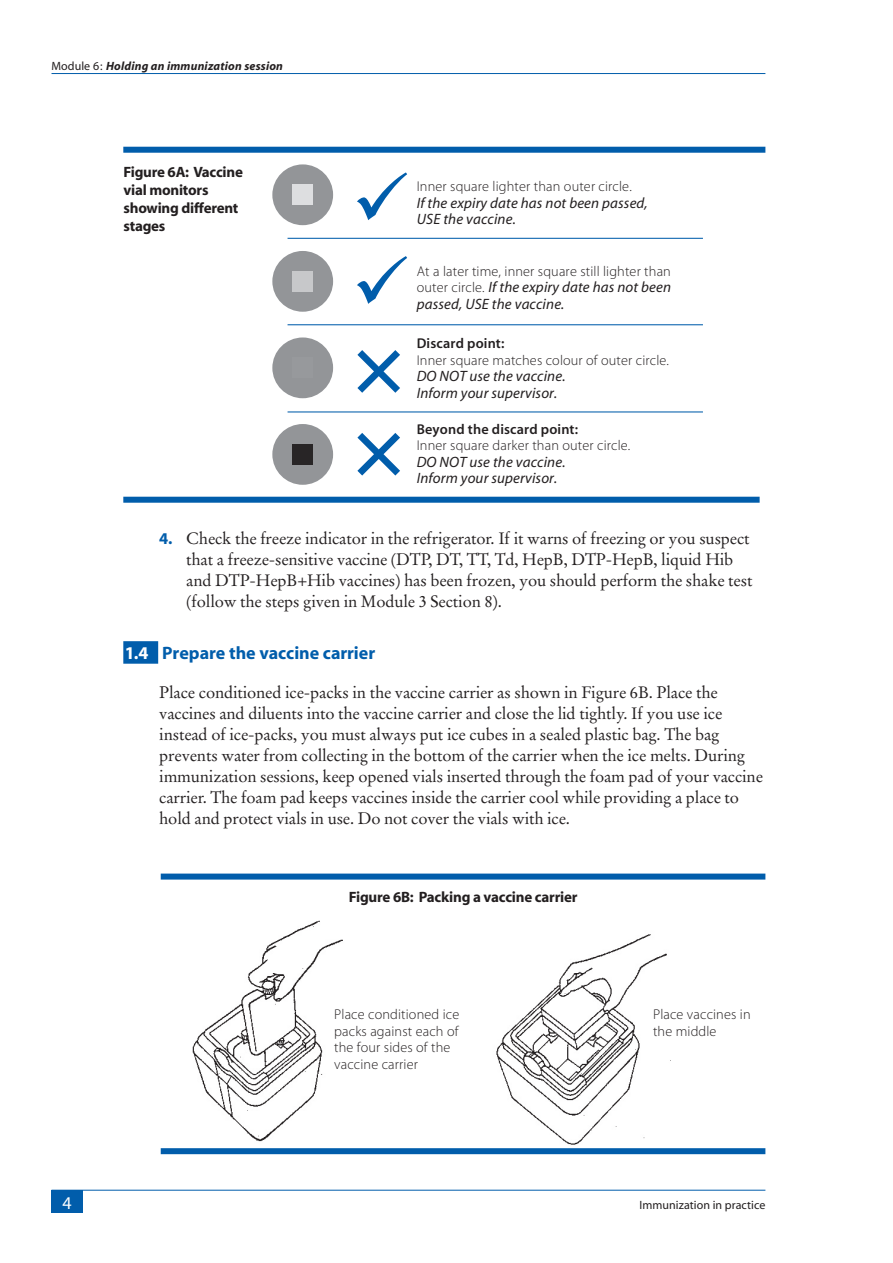
<style>
.page{position:relative;width:893px;height:1263px;background:#fff}
.page>*{position:absolute;margin:0;border:0;box-sizing:border-box;transform-origin:0 0}
.t1{font:700 18px "Myriad";letter-spacing:-.005em;color:#015dab}
.t2{font:18px "Myriad";color:#fff}
.t3{font:16.5px/21px "Stempel Garamond";letter-spacing:-.01em;color:#231f20}
.t4{font:15px/16.5px "Myriad MM It 400 600";letter-spacing:.01em;color:#231f20}
.t5{font:700 15px/18px "Myriad";letter-spacing:-.015em;color:#231f20}
.t6{font:14.25px/16.5px "Myriad MM 215 600";letter-spacing:.01em;color:#231f20}
.t7{font:14.25px "Myriad MM 565 600";letter-spacing:.01em;color:#231f20}
.t8{font:italic 700 12px "Myriad";letter-spacing:.015em;color:#231f20}
.t9{font:12px "Myriad";letter-spacing:.005em;color:#231f20}
.s1{font-weight:400;font-style:normal}
.s2{font-family:"Myriad MM 215 600";font-size:14.25px}
.s3{font-family:"Myriad";font-weight:700;color:#015dab}
.s4{color:#fff}
</style>
<div class="page">
<hr style="left:52px;top:73px;width:713px;height:1px;background:#015dab">
<div style="left:51px;top:1190px;width:32px;height:22px;background:#015dab"></div>
<hr style="left:52px;top:1190px;width:713px;height:1px;background:#015dab">
<img style="left:496px;top:934px;width:175px;height:211px">
<img style="left:192px;top:920px;width:151px;height:222px">
<div style="left:123px;top:641px;width:35px;height:23px;background:#015dab"></div>
<div style="left:161px;top:873px;width:604px;height:6px;background:#015dab"></div>
<div style="left:272px;top:164px;width:61px;height:61px;background:#939598;border-radius:50%"></div>
<div style="left:293px;top:185px;width:20px;height:20px;background:#dddee0"></div>
<div style="left:272px;top:251px;width:61px;height:61px;background:#939598;border-radius:50%"></div>
<div style="left:293px;top:271px;width:20px;height:20px;background:#c7c8ca"></div>
<div style="left:272px;top:337px;width:61px;height:61px;background:#939598;border-radius:50%"></div>
<div style="left:293px;top:358px;width:20px;height:20px;background:#97999c"></div>
<div style="left:272px;top:424px;width:61px;height:61px;background:#939598;border-radius:50%"></div>
<div style="left:293px;top:444px;width:20px;height:20px;background:#282526"></div>
<div style="left:123px;top:147px;width:642px;height:6px;background:#015dab"></div>
<div style="left:123px;top:497px;width:637px;height:6px;background:#015dab"></div>
<hr style="left:288px;top:238px;width:415px;height:1px;background:#015dab">
<hr style="left:288px;top:324px;width:415px;height:1px;background:#015dab">
<hr style="left:288px;top:411px;width:415px;height:1px;background:#015dab">
<svg style="left:357px;top:350px;width:43px;height:43px"></svg>
<svg style="left:357px;top:172px;width:50px;height:48px"></svg>
<svg style="left:357px;top:256px;width:50px;height:48px"></svg>
<svg style="left:357px;top:433px;width:43px;height:42px"></svg>
<div style="left:161px;top:1148px;width:604px;height:6px;background:#015dab"></div>
<p class="t8" style="left:52px;top:60px;width:233px"><span class="s1">Module 6:</span> Holding an immunization session</p>
<p class="t5" style="left:124px;top:164px;width:121px">Figure 6A: Vaccine vial monitors showing different stages</p>
<p class="t6" style="left:417px;top:179px;width:217px">Inner square lighter than outer circle.</p>
<p class="t4" style="left:417px;top:195px;width:233px">If the expiry date has not been passed,<br>USE the vaccine.</p>
<p class="t6" style="left:417px;top:263px;width:256px">At a later time, inner square still lighter than</p>
<p class="t4" style="left:417px;top:279px;width:256px"><span class="s2">outer circle.</span> If the expiry date has not been passed, USE the vaccine.</p>
<p class="t7" style="left:417px;top:337px;width:89px">Discard point:</p>
<p class="t6" style="left:417px;top:352px;width:254px">Inner square matches colour of outer circle.</p>
<p class="t4" style="left:417px;top:369px;width:150px">DO NOT use the vaccine.<br>Inform your supervisor.</p>
<p class="t7" style="left:417px;top:422px;width:163px">Beyond the discard point:</p>
<p class="t6" style="left:417px;top:438px;width:215px">Inner square darker than outer circle.</p>
<p class="t4" style="left:417px;top:454px;width:150px">DO NOT use the vaccine.<br>Inform your supervisor.</p>
<p class="t3" style="left:186px;top:528px;width:568px;text-indent:-27px"><span class="s3">4.</span> Check the freeze indicator in the refrigerator. If it warns of freezing or you suspect that a freeze-sensitive vaccine (DTP, DT, TT, Td, HepB, DTP-HepB, liquid Hib and DTP-HepB+Hib vaccines) has been frozen, you should perform the shake test (follow the steps given in Module 3 Section 8).</p>
<p class="t1" style="left:125px;top:644px;width:252px"><span class="s4">1.4</span> Prepare the vaccine carrier</p>
<p class="t3" style="left:159px;top:682px;width:605px">Place conditioned ice-packs in the vaccine carrier as shown in Figure 6B. Place the vaccines and diluents into the vaccine carrier and close the lid tightly. If you use ice instead of ice-packs, you must always put ice cubes in a sealed plastic bag. The bag prevents water from collecting in the bottom of the carrier when the ice melts. During immunization sessions, keep opened vials inserted through the foam pad of your vaccine carrier. The foam pad keeps vaccines inside the carrier cool while providing a place to hold and protect vials in use. Do not cover the vials with ice.</p>
<p class="t2" style="left:63px;top:1194px;width:11px">4</p>
<p class="t5" style="left:349px;top:888px;width:230px">Figure 6B: Packing a vaccine carrier</p>
<p class="t6" style="left:334px;top:1007px;width:127px">Place conditioned ice packs against each of the four sides of the vaccine carrier</p>
<p class="t6" style="left:653px;top:1007px;width:99px">Place vaccines in the middle</p>
<p class="t9" style="left:639px;top:1199px;width:127px">Immunization in practice</p>
</div>
